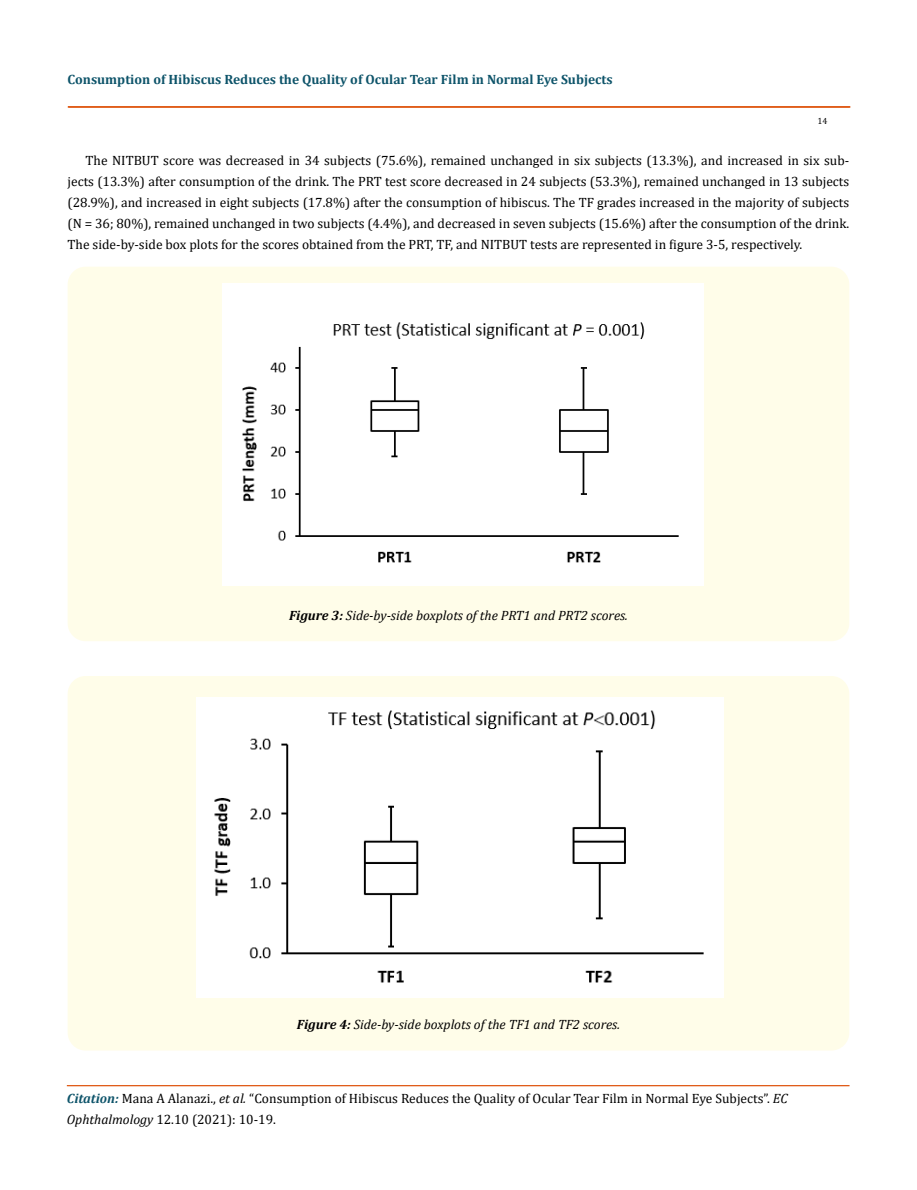
<style>
.page{position:relative;width:917px;height:1190px;background:#fff}
.page>*{position:absolute;margin:0;border:0;box-sizing:border-box;transform-origin:0 0}
.t1{font:13.5px/21px "Cambria";color:#000}
.t2{font:italic 13.5px "Cambria";color:#000}
.t3{font:700 13.5px "Cambria";color:#0e546a}
.t4{font:9px "Cambria";color:#000}
.s1{font-weight:700}
.s2{font-weight:700;font-style:italic;color:#0e546a}
.s3{font-style:italic}
</style>
<div class="page">
<div style="left:68px;top:107px;width:782px;height:1px;border:1px solid #e05d1a"></div>
<div style="left:67px;top:1085px;width:782px;height:1px;border:1px solid #e05d1a"></div>
<div style="left:68px;top:267px;width:781px;height:374px;background:#fffde9;border-radius:18px"></div>
<div style="left:68px;top:676px;width:781px;height:374px;background:#fffde9;border-radius:18px"></div>
<div style="left:223px;top:284px;width:480px;height:301px;background:#fff"></div>
<div style="left:197px;top:697px;width:526px;height:300px;background:#fff"></div>
<p class="t3" style="left:68px;top:70px;width:546px">Consumption of Hibiscus Reduces the Quality of Ocular Tear Film in Normal Eye Subjects</p>
<p class="t4" style="left:817px;top:116px;width:11px">14</p>
<p class="t1" style="left:68px;top:150px;width:783px;text-align:justify;text-indent:18px">The NITBUT score was decreased in 34 subjects (75.6%), remained unchanged in six subjects (13.3%), and increased in six sub&shy;jects (13.3%) after consumption of the drink. The PRT test score decreased in 24 subjects (53.3%), remained unchanged in 13 subjects (28.9%), and increased in eight subjects (17.8%) after the consumption of hibiscus. The TF grades increased in the majority of subjects (N = 36; 80%), remained unchanged in two subjects (4.4%), and decreased in seven subjects (15.6%) after the consumption of the drink.<br>The side-by-side box plots for the scores obtained from the PRT, TF, and NITBUT tests are represented in figure 3-5, respectively.</p>
<p class="t2" style="left:289px;top:606px;width:340px"><span class="s1">Figure 3:</span> Side-by-side boxplots of the PRT1 and PRT2 scores.</p>
<p class="t2" style="left:297px;top:1015px;width:325px"><span class="s1">Figure 4:</span> Side-by-side boxplots of the TF1 and TF2 scores.</p>
<p class="t1" style="left:67px;top:1087px;width:722px"><span class="s2">Citation:</span> Mana A Alanazi., <span class="s3">et al.</span> “Consumption of Hibiscus Reduces the Quality of Ocular Tear Film in Normal Eye Subjects”. <span class="s3">EC<br>Ophthalmology</span> 12.10 (2021): 10-19.</p>
</div>
